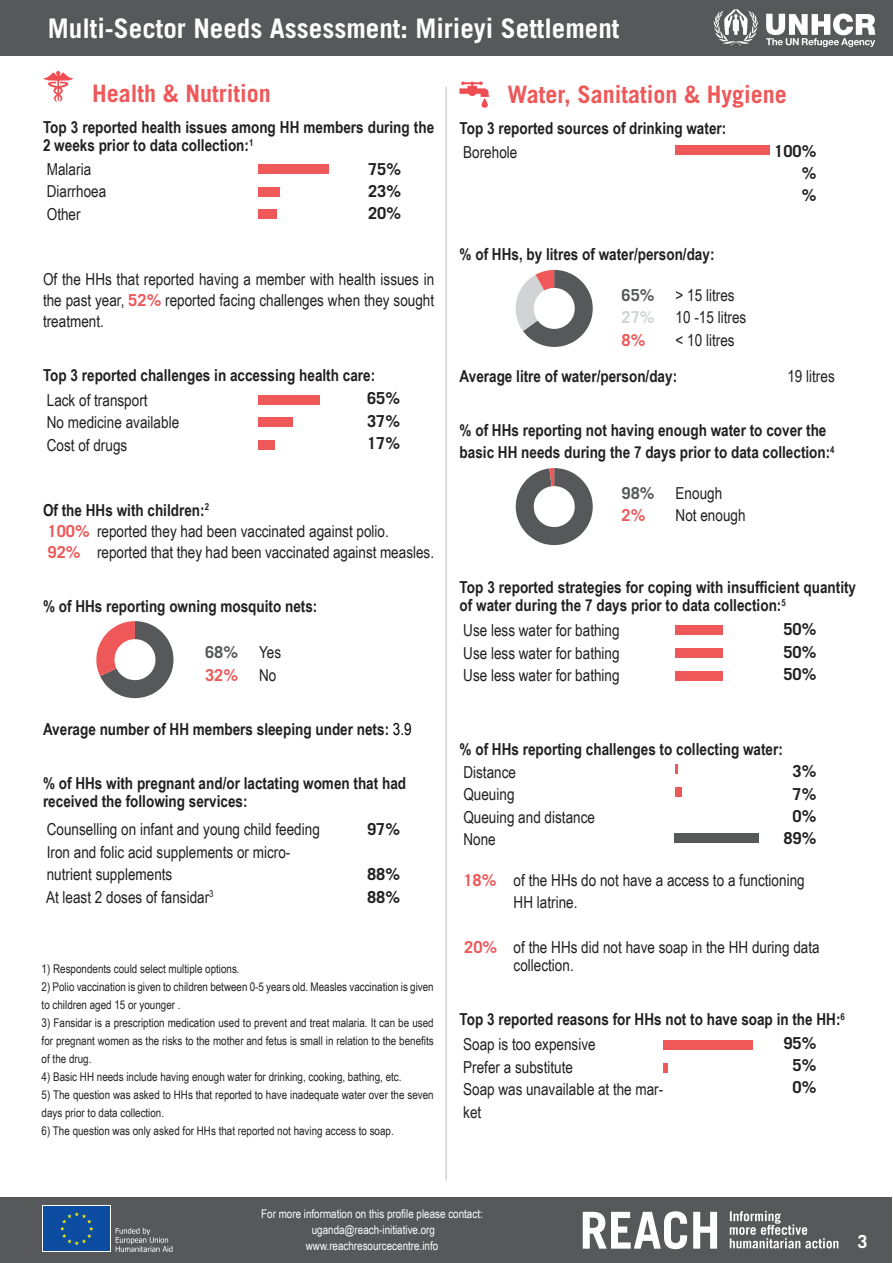
<style>
.page{position:relative;width:893px;height:1263px;background:#fff}
.page>*{position:absolute;margin:0;border:0;box-sizing:border-box;transform-origin:0 0}
.t1{font:126px "Chartwell Bars Vertical";color:#ee5859}
.REACH_title_white{font:108px "Chartwell Pies";color:#57585a}
.REACH_title_white-2{font:700 27px "Trade Gothic LT Std";color:#fff}
.REACH_section_title{font:700 24px "Trade Gothic LT Std";color:#ee5859}
.t2{font:700 18px "Trade Gothic LT Std";color:#fff}
.t3{font:16.5px/22.5px "Arial Narrow";color:#231f20}
.t4{font:700 16.5px/18px "Arial Narrow";color:#231f20}
.REACH_body_text_back{font:700 16.5px "Trade Gothic LT Std";color:#231f20}
.t5{font:700 16.5px "Trade Gothic LT Std";color:#57585a}
.t6{font:700 16.5px "Trade Gothic LT Std";color:#ee5859}
.t7{font:700 16.5px "Trade Gothic LT Std";color:#d1d3d4}
.t8{font:12px/18px "Arial Narrow";color:#231f20}
.t9{font:12px/16.2px "Arial Narrow";color:#fff;text-align:center}
.s1{font-family:"Trade Gothic LT Std";font-weight:700;color:#ee5859}
.s2{color:#ee5859}
.s3{color:#fff}
.s4{font-weight:400;color:#000}
.s5{color:#d1d3d4}
.s6{color:#57585a}
</style>
<div class="page">
<div style="left:0;top:1197px;width:892px;height:66px;background:#57585a"></div>
<div style="left:0;top:0;width:893px;height:56px;background:#57585a"></div>
<div style="left:42px;top:1205px;width:69px;height:47px;background:#0d4da1"></div>
<svg style="left:60px;top:1212px;width:33px;height:33px"></svg>
<svg style="left:116px;top:1228px;width:56px;height:24px"></svg>
<svg style="left:583px;top:1211px;width:134px;height:38px"></svg>
<svg style="left:730px;top:1211px;width:108px;height:37px"></svg>
<svg style="left:714px;top:9px;width:44px;height:37px"></svg>
<svg style="left:766px;top:14px;width:109px;height:33px"></svg>
<hr style="left:445px;top:87px;width:2px;height:1093px;background:#d1d3d4">
<svg style="left:43px;top:71px;width:30px;height:31px"></svg>
<svg style="left:459px;top:82px;width:30px;height:26px"></svg>
<p class="REACH_title_white-2" style="left:48px;top:11px;width:573px">Multi-Sector Needs Assessment: Mirieyi Settlement</p>
<p class="REACH_section_title" style="left:92px;top:79px;width:180px">Health &amp; Nutrition</p>
<p class="t4" style="left:43px;top:118px;width:393px">Top 3 reported health issues among HH members during the<br>2 weeks prior to data collection:<sup>1</sup></p>
<p class="t3" style="left:47px;top:157px;width:46px">Malaria</p>
<p class="t3" style="left:47px;top:179px;width:61px">Diarrhoea</p>
<p class="t3" style="left:47px;top:202px;width:35px">Other</p>
<p class="t1" style="left:379px;top:157px;width:70px;rotate:90deg">75+23+20</p>
<p class="REACH_body_text_back" style="left:368px;top:159px;width:35px">75%</p>
<p class="REACH_body_text_back" style="left:368px;top:181px;width:35px">23%</p>
<p class="REACH_body_text_back" style="left:368px;top:203px;width:35px">20%</p>
<p class="t3" style="left:43px;top:268px;width:393px;line-height:21px;text-align:justify">Of the HHs that reported having a member with health issues in the past year, <span class="s1">52%</span> reported facing challenges when they sought treatment.</p>
<p class="t4" style="left:43px;top:365px;width:334px">Top 3 reported challenges in accessing health care:</p>
<p class="t3" style="left:47px;top:388px;width:102px">Lack of transport</p>
<p class="t3" style="left:47px;top:410px;width:134px">No medicine available</p>
<p class="t3" style="left:47px;top:433px;width:82px">Cost of drugs</p>
<p class="t1" style="left:379px;top:388px;width:70px;rotate:90deg">65+37+17</p>
<p class="REACH_body_text_back" style="left:367px;top:388px;width:35px">65%</p>
<p class="REACH_body_text_back" style="left:367px;top:411px;width:35px">37%</p>
<p class="REACH_body_text_back" style="left:367px;top:433px;width:35px">17%</p>
<p class="t4" style="left:43px;top:500px;width:168px">Of the HHs with children:<sup>2</sup></p>
<p class="t3" style="left:48px;top:519px;width:343px"><span class="s1">100%</span> reported they had been vaccinated against polio.</p>
<p class="t3" style="left:48px;top:540px;width:388px"><span class="s1">92%</span> reported that they had been vaccinated against measles.</p>
<p class="t4" style="left:43px;top:596px;width:276px">% of HHs reporting owning mosquito nets:</p>
<p class="t5" style="left:205px;top:642px;width:35px">68%</p>
<p class="t3" style="left:259px;top:641px;width:24px">Yes</p>
<p class="t6" style="left:205px;top:665px;width:35px">32%</p>
<p class="t3" style="left:259px;top:663px;width:19px">No</p>
<p class="REACH_title_white" style="left:91px;top:593px;width:172px">68<span class="s2">32</span><span class="s3">A</span></p>
<p class="t4" style="left:43px;top:719px;width:370px">Average number of HH members sleeping under nets: <span class="s4">3.9</span></p>
<p class="t4" style="left:43px;top:773px;width:365px">% of HHs with pregnant and/or lactating women that had</p>
<p class="t4" style="left:43px;top:791px;width:206px">received the following services:</p>
<p class="t3" style="left:47px;top:818px;width:275px">Counselling on infant and young child feeding</p>
<p class="REACH_body_text_back" style="left:367px;top:819px;width:35px">97%</p>
<p class="t3" style="left:47px;top:840px;width:245px">Iron and folic acid supplements or micro-</p>
<p class="t3" style="left:47px;top:863px;width:127px">nutrient supplements</p>
<p class="REACH_body_text_back" style="left:367px;top:864px;width:35px">88%</p>
<p class="t3" style="left:46px;top:885px;width:169px">At least 2 doses of fansidar<sup>3</sup></p>
<p class="REACH_body_text_back" style="left:367px;top:887px;width:35px">88%</p>
<p class="t8" style="left:42px;top:959px;width:200px">1) Respondents could select multiple options.</p>
<p class="t8" style="left:42px;top:977px;width:394px">2) Polio vaccination is given to children between 0-5 years old. Measles vaccination is given to children aged 15 or younger .</p>
<p class="t8" style="left:42px;top:1013px;width:394px;text-align:justify">3) Fansidar is a prescription medication used to prevent and treat malaria. It can be used for pregnant women as the risks to the mother and fetus is small in relation to the benefits of the drug.</p>
<p class="t8" style="left:42px;top:1067px;width:361px">4) Basic HH needs include having enough water for drinking, cooking, bathing, etc.</p>
<p class="t8" style="left:42px;top:1085px;width:394px">5) The question was asked to HHs that reported to have inadequate water over the seven days prior to data collection.</p>
<p class="t8" style="left:42px;top:1121px;width:354px">6) The question was only asked for HHs that reported not having access to soap.</p>
<p class="REACH_section_title" style="left:507px;top:80px;width:281px">Water, Sanitation &amp; Hygiene</p>
<p class="t1" style="left:796px;top:139px;width:24px;rotate:90deg">100+</p>
<p class="t4" style="left:460px;top:119px;width:268px">Top 3 reported sources of drinking water:</p>
<p class="REACH_body_text_back" style="left:774px;top:141px;width:44px">100%</p>
<p class="REACH_body_text_back" style="left:802px;top:163px;width:16px">%</p>
<p class="REACH_body_text_back" style="left:802px;top:185px;width:16px">%</p>
<p class="t3" style="left:463px;top:140px;width:56px">Borehole</p>
<p class="t4" style="left:460px;top:245px;width:256px">% of HHs, by litres of water/person/day:</p>
<p class="t5" style="left:622px;top:285px;width:35px">65%</p>
<p class="t3" style="left:676px;top:283px;width:61px">&gt; 15 litres</p>
<p class="t7" style="left:622px;top:307px;width:35px">27%</p>
<p class="t3" style="left:676px;top:306px;width:72px">10 -15 litres</p>
<p class="t6" style="left:622px;top:330px;width:25px">8%</p>
<p class="t3" style="left:676px;top:328px;width:61px">&lt; 10 litres</p>
<p class="t4" style="left:460px;top:366px;width:219px">Average litre of water/person/day:</p>
<p class="t3" style="left:787px;top:364px;width:49px">19 litres</p>
<p class="t4" style="left:460px;top:420px;width:368px">% of HHs reporting not having enough water to cover the</p>
<p class="t4" style="left:460px;top:443px;width:377px">basic HH needs during the 7 days prior to data collection:<sup>4</sup></p>
<p class="t5" style="left:622px;top:483px;width:35px">98%</p>
<p class="t3" style="left:676px;top:481px;width:48px">Enough</p>
<p class="t6" style="left:622px;top:505px;width:25px">2%</p>
<p class="t3" style="left:676px;top:504px;width:71px">Not enough</p>
<p class="REACH_title_white" style="left:510px;top:242px;width:172px">65<span class="s5">27</span><span class="s2">8</span><span class="s3">A</span></p>
<p class="REACH_title_white" style="left:510px;top:440px;width:154px">98<span class="s2">2</span><span class="s3">A</span></p>
<p class="t4" style="left:460px;top:578px;width:398px">Top 3 reported strategies for coping with insufficient quantity of water during the 7 days prior to data collection:<sup>5</sup></p>
<p class="t3" style="left:463px;top:619px;width:158px">Use less water for bathing</p>
<p class="t3" style="left:463px;top:641px;width:158px">Use less water for bathing</p>
<p class="t3" style="left:463px;top:664px;width:158px">Use less water for bathing</p>
<p class="t1" style="left:796px;top:619px;width:70px;rotate:90deg">50+50+50</p>
<p class="REACH_body_text_back" style="left:783px;top:619px;width:35px">50%</p>
<p class="REACH_body_text_back" style="left:783px;top:641px;width:35px">50%</p>
<p class="REACH_body_text_back" style="left:783px;top:664px;width:35px">50%</p>
<p class="t4" style="left:460px;top:740px;width:325px">% of HHs reporting challenges to collecting water:</p>
<p class="t3" style="left:463px;top:760px;width:54px">Distance</p>
<p class="t3" style="left:463px;top:783px;width:53px">Queuing</p>
<p class="t3" style="left:463px;top:805px;width:133px">Queuing and distance</p>
<p class="t3" style="left:463px;top:828px;width:34px">None</p>
<p class="t3" style="left:514px;top:868px;width:293px;text-indent:-50px"><span class="s1">18%</span> of the HHs do not have a access to a functioning<br>HH latrine.</p>
<p class="t3" style="left:464px;top:936px;width:357px"><span class="s1">20%</span> of the HHs did not have soap in the HH during data</p>
<p class="t3" style="left:514px;top:954px;width:62px">collection.</p>
<p class="t1" style="left:796px;top:758px;width:93px;rotate:90deg">3+7+0+<span class="s6">89</span></p>
<p class="REACH_body_text_back" style="left:793px;top:761px;width:25px">3%</p>
<p class="REACH_body_text_back" style="left:793px;top:783px;width:25px">7%</p>
<p class="REACH_body_text_back" style="left:793px;top:806px;width:25px">0%</p>
<p class="REACH_body_text_back" style="left:783px;top:828px;width:35px">89%</p>
<p class="t4" style="left:460px;top:1010px;width:387px">Top 3 reported reasons for HHs not to have soap in the HH:<sup>6</sup></p>
<p class="t3" style="left:463px;top:1032px;width:134px">Soap is too expensive</p>
<p class="t3" style="left:463px;top:1055px;width:111px">Prefer a substitute</p>
<p class="t3" style="left:463px;top:1077px;width:201px">Soap was unavailable at the mar&shy;ket</p>
<p class="t1" style="left:784px;top:1034px;width:70px;rotate:90deg">95+5+0</p>
<p class="REACH_body_text_back" style="left:783px;top:1033px;width:35px">95%</p>
<p class="REACH_body_text_back" style="left:793px;top:1055px;width:25px">5%</p>
<p class="REACH_body_text_back" style="left:793px;top:1077px;width:25px">0%</p>
<p class="t9" style="left:261px;top:1205px;width:223px">For more information on this profile please contact: uganda@reach-initiative.org www.reachresourcecentre.info</p>
<p class="t2" style="left:857px;top:1230px;width:12px">3</p>
</div>
